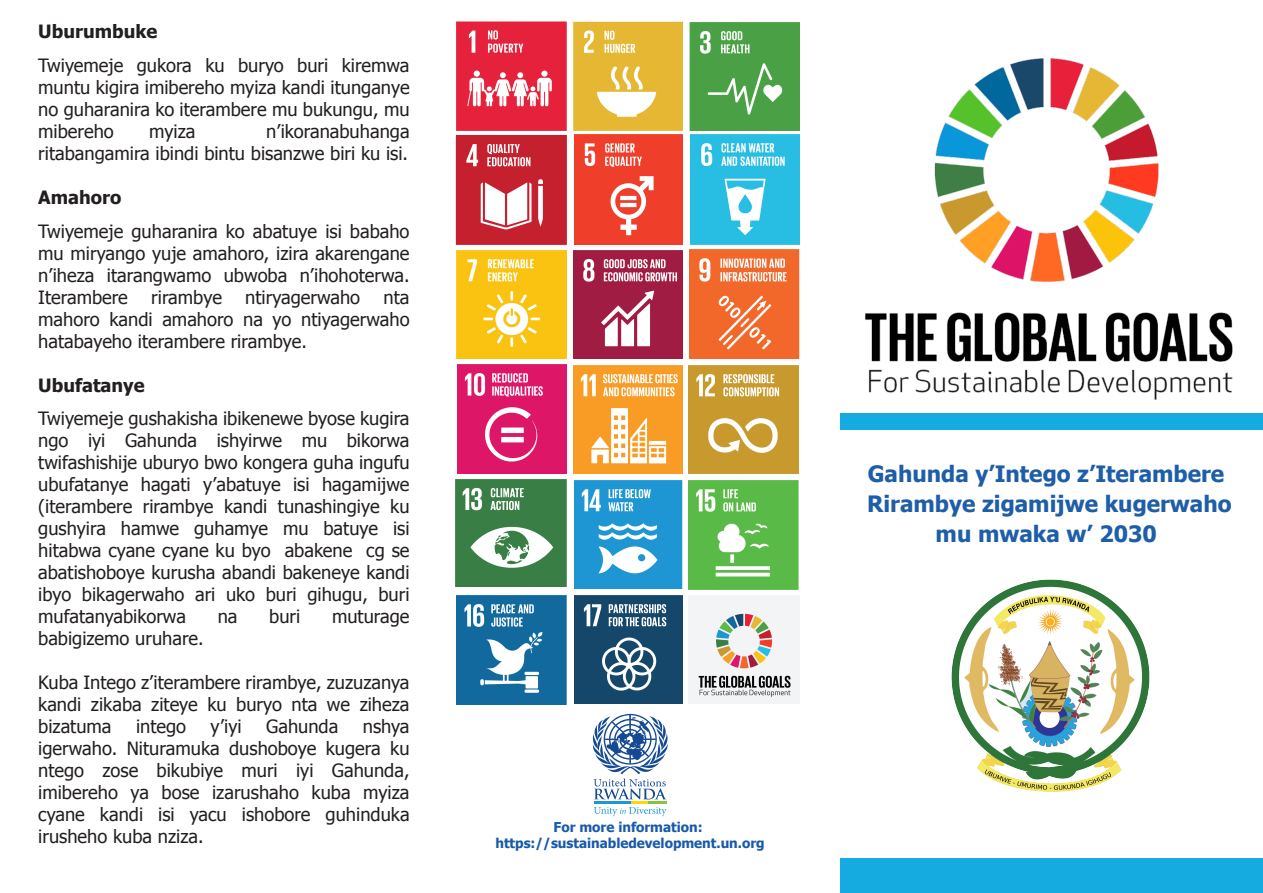
<style>
.page{position:relative;width:1263px;height:893px;background:#fff}
.page>*{position:absolute;margin:0;border:0;box-sizing:border-box;transform-origin:0 0}
.t1{font:700 22.5px/30px "Tahoma";color:#1e5ea9;text-align:center}
.t2{font:18.3px/21.9px "Tahoma";color:#231f20;text-align:justify}
.t3{font:700 18.3px "Tahoma";color:#231f20}
.t4{font:700 13.5px/16.2px "Tahoma";color:#185aaa;text-align:center}
</style>
<div class="page">
<div style="left:841px;top:858px;width:422px;height:35px;background:#15aae0"></div>
<div style="left:841px;top:414px;width:422px;height:16px;background:#15aae0"></div>
<svg style="left:593px;top:714px;width:75px;height:85px"></svg>
<hr style="left:630px;top:801px;width:19px;height:3px;background:#f9da07">
<hr style="left:649px;top:801px;width:18px;height:3px;background:#89c441">
<hr style="left:594px;top:801px;width:36px;height:3px;background:#1e97d4">
<svg style="left:594px;top:807px;width:72px;height:9px"></svg>
<img style="left:951px;top:579px;width:199px;height:213px">
<img style="left:845px;top:58px;width:409px;height:356px">
<img style="left:688px;top:596px;width:111px;height:107px">
<img style="left:457px;top:251px;width:110px;height:107px">
<img style="left:690px;top:250px;width:110px;height:109px">
<img style="left:457px;top:365px;width:109px;height:108px">
<img style="left:574px;top:251px;width:108px;height:107px">
<img style="left:690px;top:135px;width:109px;height:109px">
<img style="left:455px;top:134px;width:111px;height:110px">
<img style="left:457px;top:22px;width:110px;height:108px">
<img style="left:690px;top:22px;width:110px;height:108px">
<img style="left:574px;top:22px;width:108px;height:108px">
<img style="left:574px;top:135px;width:109px;height:109px">
<img style="left:574px;top:365px;width:108px;height:108px">
<img style="left:689px;top:365px;width:110px;height:109px">
<img style="left:456px;top:479px;width:110px;height:108px">
<img style="left:574px;top:480px;width:108px;height:108px">
<img style="left:688px;top:480px;width:111px;height:109px">
<img style="left:457px;top:595px;width:109px;height:109px">
<img style="left:574px;top:595px;width:109px;height:108px">
<p class="t3" style="left:38px;top:19px;width:121px">Uburumbuke</p>
<p class="t2" style="left:38px;top:55px;width:373px">Twiyemeje gukora ku buryo buri kiremwa muntu kigira imibereho myiza kandi itunganye no guharanira ko iterambere mu bukungu, mu mibereho</p>
<p class="t2" style="left:38px;top:121px;width:373px;text-align:right">n’ikoranabuhanga<br>ritabangamira ibindi bintu bisanzwe biri ku isi.</p>
<p class="t3" style="left:38px;top:184px;width:85px">Amahoro</p>
<p class="t2" style="left:38px;top:221px;width:373px">Twiyemeje guharanira ko abatuye isi babaho mu miryango yuje amahoro, izira akarengane n’iheza itarangwamo ubwoba n’ihohoterwa.<br>Iterambere</p>
<p class="t2" style="left:149px;top:121px;width:48px">myiza</p>
<p class="t2" style="left:151px;top:287px;width:72px">rirambye</p>
<p class="t2" style="left:245px;top:287px;width:116px">ntiryagerwaho</p>
<p class="t2" style="left:38px;top:287px;width:373px;text-indent:345px">nta mahoro kandi amahoro na yo ntiyagerwaho hatabayeho iterambere rirambye.</p>
<p class="t3" style="left:38px;top:372px;width:108px">Ubufatanye</p>
<p class="t2" style="left:38px;top:409px;width:373px">Twiyemeje gushakisha ibikenewe byose kugira ngo iyi Gahunda ishyirwe mu bikorwa twifashishije uburyo bwo kongera guha ingufu ubufatanye hagati y’abatuye isi hagamijwe (iterambere rirambye kandi tunashingiye ku gushyira hamwe guhamye mu batuye isi hitabwa cyane cyane ku byo abakene cg se abatishoboye kurusha abandi bakeneye kandi ibyo bikagerwaho ari uko buri gihugu, buri mufatanyabikorwa</p>
<p class="t2" style="left:218px;top:607px;width:21px">na</p>
<p class="t2" style="left:269px;top:607px;width:33px">buri</p>
<p class="t2" style="left:332px;top:607px;width:79px">muturage</p>
<p class="t2" style="left:38px;top:628px;width:167px">babigizemo uruhare.</p>
<p class="t2" style="left:38px;top:672px;width:373px">Kuba Intego z’iterambere rirambye, zuzuzanya kandi zikaba ziteye ku buryo nta we ziheza bizatuma</p>
<p class="t2" style="left:38px;top:716px;width:373px;text-indent:325px">nshya igerwaho. Nituramuka dushoboye kugera ku ntego zose bikubiye muri iyi Gahunda, imibereho ya bose izarushaho kuba myiza cyane kandi isi yacu ishobore guhinduka irusheho kuba nziza.</p>
<p class="t2" style="left:136px;top:716px;width:52px">intego</p>
<p class="t2" style="left:211px;top:716px;width:33px">y’iyi</p>
<p class="t2" style="left:266px;top:716px;width:74px">Gahunda</p>
<p class="t4" style="left:495px;top:819px;width:271px">For more information: https://sustainabledevelopment.un.org</p>
<p class="t1" style="left:867px;top:460px;width:366px">Gahunda y’Intego z’Iterambere<br>Rirambye zigamijwe kugerwaho mu mwaka w’ 2030</p>
</div>
